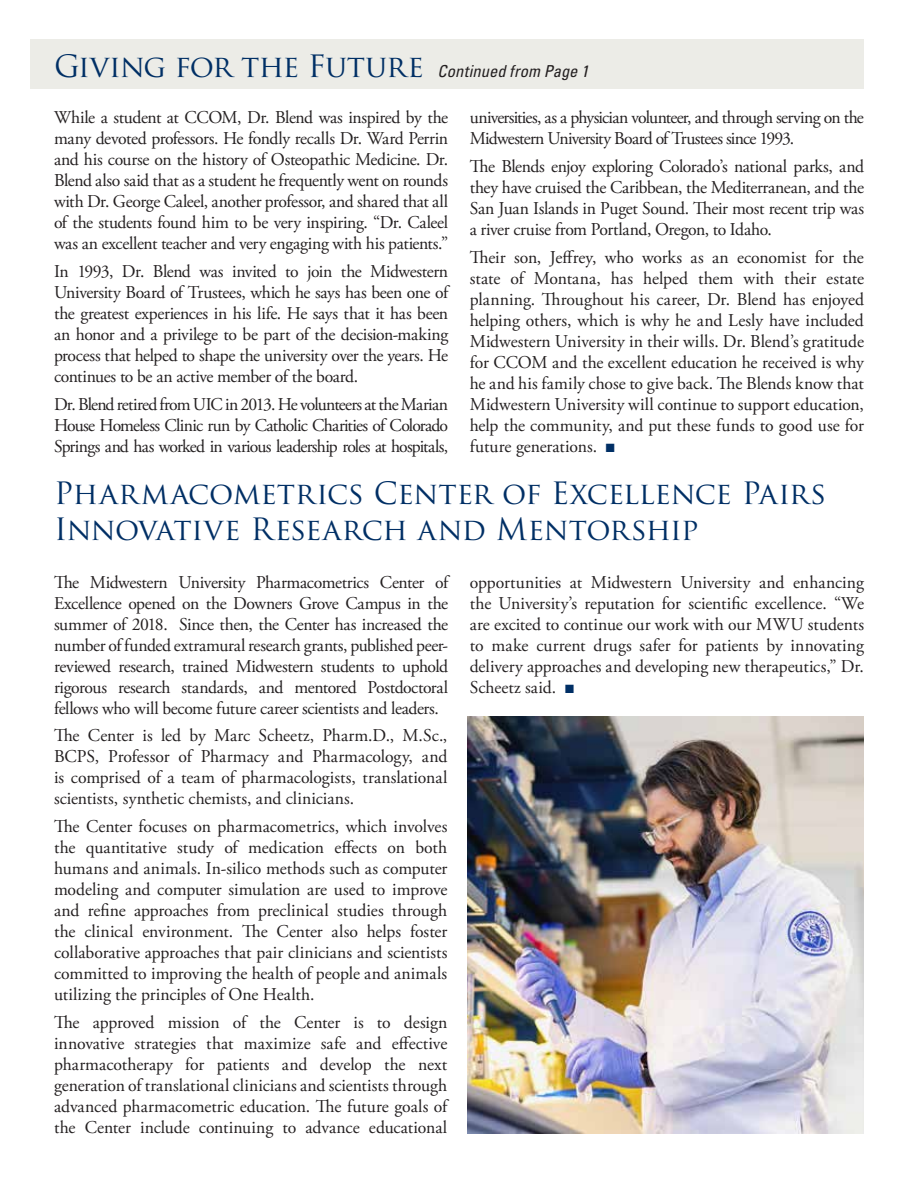
<style>
.page{position:relative;width:918px;height:1188px;background:#fff}
.page>*{position:absolute;margin:0;border:0;box-sizing:border-box;transform-origin:0 0}
.t1{font:30px/36px "Trajan Pro";letter-spacing:-.015em;color:#002f65}
.t2{font:18px/21px "Adobe Garamond Pro";letter-spacing:-.015em;color:#231f20;text-align:justify}
.t3{font:18px/21px "Adobe Garamond Pro";letter-spacing:-.045em;color:#231f20}
.s1{font-family:"Univers";font-style:italic;font-stretch:condensed;font-size:16.5px;color:#231f20}
.s2{color:#002f65}
</style>
<div class="page">
<div style="left:30px;top:39px;width:834px;height:50px;background:#ecece7"></div>
<img style="left:468px;top:716px;width:396px;height:417px">
<h1 class="t1" style="left:54px;top:47px;width:540px">Giving for the Future <span class="s1">Continued from Page 1</span></h1>
<p class="t2" style="left:54px;top:108px;width:396px">While a student at CCOM, Dr. Blend was inspired by the many devoted professors. He fondly recalls Dr. Ward Perrin and his course on the history of Osteopathic Medicine. Dr.<br>Blend also said that as a student he frequently went on rounds with Dr. George Caleel, another professor, and shared that all of the students found him to be very inspiring. “Dr. Caleel was an excellent teacher and very engaging with his patients.”</p>
<p class="t2" style="left:54px;top:262px;width:396px">In 1993, Dr. Blend was invited to join the Midwestern University Board of Trustees, which he says has been one of the greatest experiences in his life. He says that it has been an honor and a privilege to be part of the decision-making process that helped to shape the university over the years. He continues to be an active member of the board.</p>
<p class="t2" style="left:54px;top:394px;width:396px">Dr. Blend retired from UIC in 2013. He volunteers at the Marian House Homeless Clinic run by Catholic Charities of Colorado Springs and has worked in various leadership roles at hospitals,</p>
<p class="t3" style="left:470px;top:108px;width:396px">universities, as a physician volunteer, and through serving on the<br>Midwestern University Board of Trustees since 1993.</p>
<p class="t2" style="left:470px;top:157px;width:396px">The Blends enjoy exploring Colorado’s national parks, and they have cruised the Caribbean, the Mediterranean, and the San Juan Islands in Puget Sound. Their most recent trip was a river cruise from Portland, Oregon, to Idaho.</p>
<p class="t2" style="left:470px;top:247px;width:396px">Their son, Jeffrey, who works as an economist for the state of Montana, has helped them with their estate planning. Throughout his career, Dr. Blend has enjoyed helping others, which is why he and Lesly have included Midwestern University in their wills. Dr. Blend’s gratitude for CCOM and the excellent education he received is why he and his family chose to give back. The Blends know that Midwestern University will continue to support education, help the community, and put these funds to good use for future generations. <span class="s2">■</span></p>
<h1 class="t1" style="left:54px;top:475px;width:774px">Pharmacometrics Center of Excellence Pairs<br>Innovative Research and Mentorship</h1>
<p class="t2" style="left:54px;top:572px;width:396px">The Midwestern University Pharmacometrics Center of Excellence opened on the Downers Grove Campus in the summer of 2018. Since then, the Center has increased the number of funded extramural research grants, published peer&shy;reviewed research, trained Midwestern students to uphold rigorous research standards, and mentored Postdoctoral fellows who will become future career scientists and leaders.</p>
<p class="t2" style="left:54px;top:726px;width:395px">The Center is led by Marc Scheetz, Pharm.D., M.Sc., BCPS, Professor of Pharmacy and Pharmacology, and is comprised of a team of pharmacologists, translational scientists, synthetic chemists, and clinicians.</p>
<p class="t2" style="left:54px;top:817px;width:395px">The Center focuses on pharmacometrics, which involves the quantitative study of medication effects on both humans and animals. In-silico methods such as computer modeling and computer simulation are used to improve and refine approaches from preclinical studies through the clinical environment. The Center also helps foster collaborative approaches that pair clinicians and scientists committed to improving the health of people and animals utilizing the principles of One Health.</p>
<p class="t2" style="left:54px;top:1012px;width:395px">The approved mission of the Center is to design innovative strategies that maximize safe and effective pharmacotherapy for patients and develop the next generation of translational clinicians and scientists through advanced pharmacometric education. The future goals of the Center include continuing to advance educational</p>
<p class="t2" style="left:470px;top:572px;width:396px">opportunities at Midwestern University and enhancing the University’s reputation for scientific excellence. “We are excited to continue our work with our MWU students to make current drugs safer for patients by innovating delivery approaches and developing new therapeutics,” Dr.<br>Scheetz said. <span class="s2">■</span></p>
</div>
